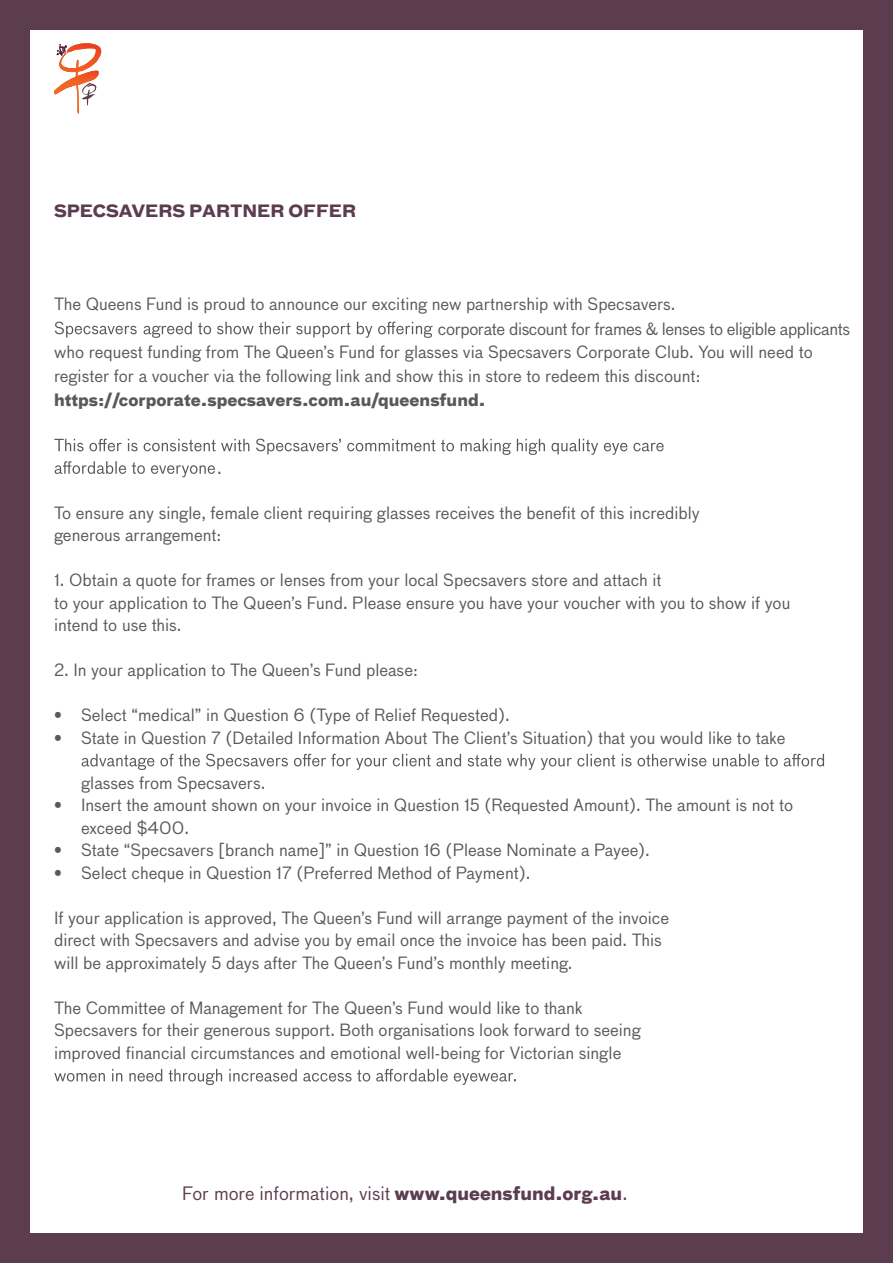
<style>
.page{position:relative;width:893px;height:1263px;background:#fff}
.page>*{position:absolute;margin:0;border:0;box-sizing:border-box;transform-origin:0 0}
.t1{font:18px "Bau Pro";color:#5c3d4f}
.t2{font:16.5px/22.5px "Bau Pro";color:#58595b}
.t3{font:16.5px "Bau Pro";letter-spacing:-.025em;color:#58595b}
.t4{font:700 16.5px "Bau Pro";color:#58595b}
.t5{font:700 16.5px "Bau Pro";color:#5c3d4f}
.s1{font-weight:700}
</style>
<div class="page">
<svg style="left:54px;top:43px;width:47px;height:71px"></svg>
<img style="left:55px;top:72px;width:36px;height:22px">
<div style="left:0;top:1233px;width:893px;height:30px;background:#5c3d4f"></div>
<div style="left:0;top:0;width:893px;height:30px;background:#5c3d4f"></div>
<div style="left:0;top:0;width:30px;height:1263px;background:#5c3d4f"></div>
<div style="left:863px;top:0;width:30px;height:1263px;background:#5c3d4f"></div>
<svg style="left:55px;top:322px;width:378px;height:16px"></svg>
<svg style="left:54px;top:439px;width:610px;height:16px"></svg>
<svg style="left:55px;top:461px;width:160px;height:16px"></svg>
<svg style="left:82px;top:754px;width:742px;height:16px"></svg>
<svg style="left:54px;top:1069px;width:462px;height:16px"></svg>
<p class="t5" style="left:54px;top:197px;width:304px">SPECSAVERS PARTNER OFFER</p>
<p class="t2" style="left:54px;top:292px;width:623px">The Queens Fund is proud to announce our exciting new partnership with Specsavers.</p>
<p class="t3" style="left:438px;top:317px;width:414px">corporate discount for frames &amp; lenses to eligible applicants</p>
<p class="t2" style="left:54px;top:340px;width:760px">who request funding from The Queen’s Fund for glasses via Specsavers Corporate Club. You will need to</p>
<p class="t2" style="left:54px;top:364px;width:648px">register for a voucher via the following link and show this in store to redeem this discount:</p>
<p class="t4" style="left:54px;top:386px;width:433px">https://corporate.specsavers.com.au/queensfund.</p>
<p class="t2" style="left:217px;top:456px;width:6px">.</p>
<p class="t2" style="left:54px;top:501px;width:647px">To ensure any single, female client requiring glasses receives the benefit of this incredibly generous arrangement:</p>
<p class="t2" style="left:54px;top:568px;width:738px">1. Obtain a quote for frames or lenses from your local Specsavers store and attach it<br>to your application to The Queen’s Fund. Please ensure you have your voucher with you to show if you intend to use this.</p>
<p class="t2" style="left:54px;top:658px;width:365px">2. In your application to The Queen’s Fund please:</p>
<p class="t2" style="left:54px;top:703px;width:457px">• Select “medical” in Question 6 (Type of Relief Requested).</p>
<p class="t2" style="left:54px;top:726px;width:733px">• State in Question 7 (Detailed Information About The Client’s Situation) that you would like to take</p>
<p class="t2" style="left:81px;top:771px;width:186px">glasses from Specsavers.</p>
<p class="t2" style="left:81px;top:793px;width:714px;text-indent:-27px">• Insert the amount shown on your invoice in Question 15 (Requested Amount). The amount is not to exceed $400.</p>
<p class="t2" style="left:54px;top:838px;width:597px">• State “Specsavers [branch name]” in Question 16 (Please Nominate a Payee).</p>
<p class="t2" style="left:54px;top:861px;width:478px">• Select cheque in Question 17 (Preferred Method of Payment).</p>
<p class="t2" style="left:54px;top:906px;width:617px">If your application is approved, The Queen’s Fund will arrange payment of the invoice direct with Specsavers and advise you by email once the invoice has been paid. This will be approximately 5 days after The Queen’s Fund’s monthly meeting.</p>
<p class="t2" style="left:54px;top:996px;width:588px">The Committee of Management for The Queen’s Fund would like to thank<br>Specsavers for their generous support. Both organisations look forward to seeing improved financial circumstances and emotional well-being for Victorian single</p>
<p class="t1" style="left:182px;top:1180px;width:447px">For more information, visit <span class="s1">www.queensfund.org.au</span>.</p>
</div>
